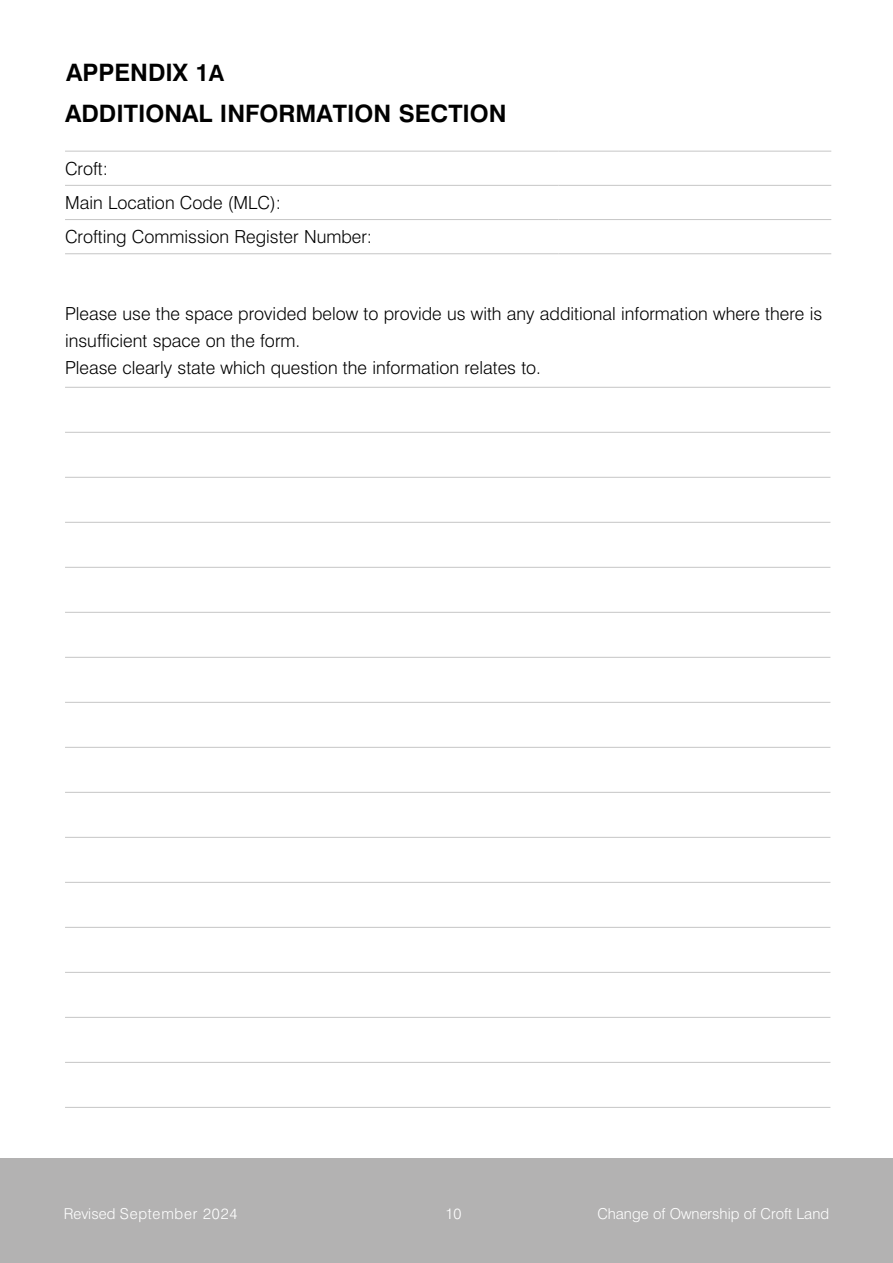
<style>
.page{position:relative;width:893px;height:1263px;background:#fff}
.page>*{position:absolute;margin:0;border:0;box-sizing:border-box;transform-origin:0 0}
.t1{font:700 24px/41.1px "Swiss 721 BT";color:#000}
.t2{font:300 18px/34.2px "Swiss 721 BT";color:#000}
.t3{font:300 15px "Swiss 721 BT";color:#fff}
.t4{font:300 15px "Swiss 721 BT";letter-spacing:.05em;color:#fff}
.s1{font-size:22.5px}
</style>
<div class="page">
<div style="left:0;top:1158px;width:893px;height:105px;background:#b3b2b2"></div>
<hr style="left:65px;top:387px;width:765px;height:1px;background:#c6c6c6">
<hr style="left:65px;top:432px;width:765px;height:1px;background:#c6c6c6">
<hr style="left:65px;top:477px;width:765px;height:1px;background:#c6c6c6">
<hr style="left:65px;top:522px;width:765px;height:1px;background:#c6c6c6">
<hr style="left:65px;top:567px;width:765px;height:1px;background:#c6c6c6">
<hr style="left:65px;top:612px;width:765px;height:1px;background:#c6c6c6">
<hr style="left:65px;top:657px;width:765px;height:1px;background:#c6c6c6">
<hr style="left:65px;top:702px;width:765px;height:1px;background:#c6c6c6">
<hr style="left:65px;top:747px;width:765px;height:1px;background:#c6c6c6">
<hr style="left:65px;top:792px;width:765px;height:1px;background:#c6c6c6">
<hr style="left:65px;top:837px;width:765px;height:1px;background:#c6c6c6">
<hr style="left:65px;top:882px;width:765px;height:1px;background:#c6c6c6">
<hr style="left:65px;top:927px;width:765px;height:1px;background:#c6c6c6">
<hr style="left:65px;top:972px;width:765px;height:1px;background:#c6c6c6">
<hr style="left:65px;top:1017px;width:765px;height:1px;background:#c6c6c6">
<hr style="left:65px;top:1062px;width:765px;height:1px;background:#c6c6c6">
<hr style="left:65px;top:1107px;width:765px;height:1px;background:#c6c6c6">
<hr style="left:65px;top:151px;width:234px;height:1px;background:#c6c6c6">
<hr style="left:299px;top:151px;width:259px;height:1px;background:#c6c6c6">
<hr style="left:558px;top:151px;width:273px;height:1px;background:#c6c6c6">
<hr style="left:65px;top:185px;width:234px;height:1px;background:#c6c6c6">
<hr style="left:299px;top:185px;width:259px;height:1px;background:#c6c6c6">
<hr style="left:558px;top:185px;width:273px;height:1px;background:#c6c6c6">
<hr style="left:65px;top:219px;width:234px;height:1px;background:#c6c6c6">
<hr style="left:299px;top:219px;width:259px;height:1px;background:#c6c6c6">
<hr style="left:558px;top:219px;width:273px;height:1px;background:#c6c6c6">
<hr style="left:65px;top:253px;width:234px;height:1px;background:#c6c6c6">
<hr style="left:299px;top:253px;width:259px;height:1px;background:#c6c6c6">
<hr style="left:558px;top:253px;width:273px;height:1px;background:#c6c6c6">
<h1 class="t1" style="left:65px;top:52px;width:443px">APPENDIX 1<span class="s1">A<br></span>ADDITIONAL INFORMATION SECTION</h1>
<p class="t2" style="left:65px;top:151px;width:309px">Croft:<br>Main Location Code (MLC):<br>Crofting Commission Register Number:</p>
<p class="t2" style="left:65px;top:300px;width:759px;line-height:27px">Please use the space provided below to provide us with any additional information where there is insufficient space on the form.<br>Please clearly state which question the information relates to.</p>
<p class="t4" style="left:64px;top:1204px;width:175px">Revised September 2024</p>
<p class="t3" style="left:446px;top:1204px;width:17px">10</p>
<p class="t3" style="left:597px;top:1204px;width:233px">Change of Ownership of Croft Land</p>
</div>
